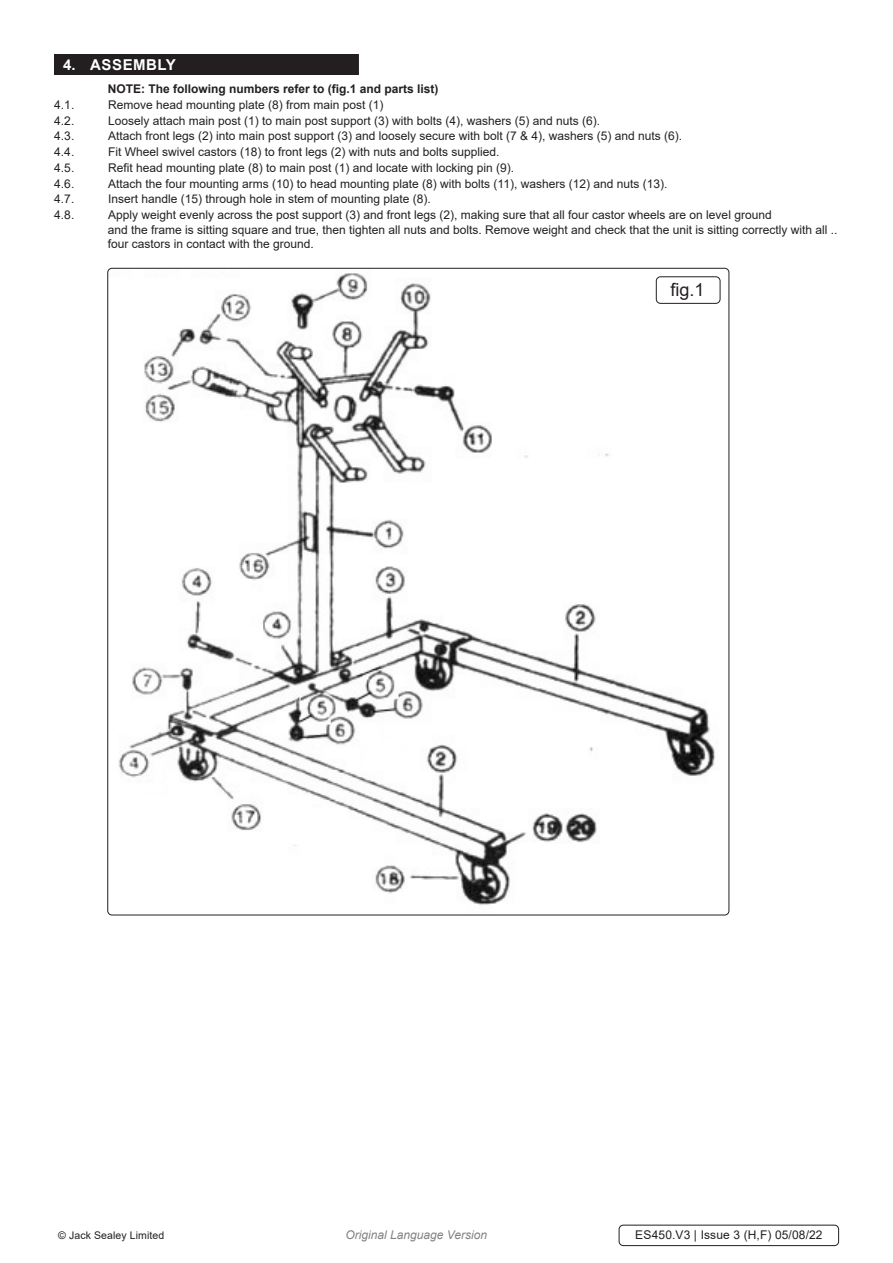
<style>
.page{position:relative;width:893px;height:1263px;background:#fff}
.page>*{position:absolute;margin:0;border:0;box-sizing:border-box;transform-origin:0 0}
.t1{font:18px "Arial";color:#231f20}
.t2{font:700 15px "Arial";letter-spacing:.035em;color:#fff}
.Specifications__Tabb{font:12px/14.4px "Arial";color:#231f20}
.Specifications__Tabb-2{font:700 12px "Arial";color:#231f20}
.Body__Footer{font:12px "Arial";letter-spacing:.01em;color:#231f20}
.t3{font:italic 12px "Arial";color:#808285}
.Body__Justified__7pt{font:10.5px "Arial";letter-spacing:.01em;color:#231f20}
</style>
<div class="page">
<div style="left:54px;top:54px;width:305px;height:21px;background:#231f20"></div>
<img style="left:109px;top:268px;width:620px;height:637px">
<div style="left:656px;top:276px;width:64px;height:28px;border:1px solid #231f20;border-radius:4px"></div>
<div style="left:619px;top:1225px;width:220px;height:21px;border:1px solid #231f20;border-radius:4px"></div>
<p class="t2" style="left:63px;top:54px;width:114px">4. ASSEMBLY</p>
<p class="Specifications__Tabb-2" style="left:108px;top:80px;width:332px">NOTE: The following numbers refer to (fig.1 and parts list)</p>
<p class="Specifications__Tabb" style="left:54px;top:97px;width:22px">4.1.</p>
<p class="Specifications__Tabb" style="left:108px;top:97px;width:277px">Remove head mounting plate (8) from main post (1)</p>
<p class="Specifications__Tabb" style="left:54px;top:113px;width:22px">4.2.</p>
<p class="Specifications__Tabb" style="left:108px;top:113px;width:494px">Loosely attach main post (1) to main post support (3) with bolts (4), washers (5) and nuts (6).</p>
<p class="Specifications__Tabb" style="left:54px;top:129px;width:22px">4.3.</p>
<p class="Specifications__Tabb" style="left:108px;top:129px;width:576px">Attach front legs (2) into main post support (3) and loosely secure with bolt (7 &amp; 4), washers (5) and nuts (6).</p>
<p class="Specifications__Tabb" style="left:54px;top:145px;width:22px">4.4.</p>
<p class="Specifications__Tabb" style="left:108px;top:145px;width:393px">Fit Wheel swivel castors (18) to front legs (2) with nuts and bolts supplied.</p>
<p class="Specifications__Tabb" style="left:54px;top:160px;width:22px">4.5.</p>
<p class="Specifications__Tabb" style="left:108px;top:160px;width:408px">Refit head mounting plate (8) to main post (1) and locate with locking pin (9).</p>
<p class="Specifications__Tabb" style="left:54px;top:176px;width:22px">4.6.</p>
<p class="Specifications__Tabb" style="left:108px;top:176px;width:561px">Attach the four mounting arms (10) to head mounting plate (8) with bolts (11), washers (12) and nuts (13).</p>
<p class="Specifications__Tabb" style="left:54px;top:192px;width:22px">4.7.</p>
<p class="Specifications__Tabb" style="left:108px;top:192px;width:324px">Insert handle (15) through hole in stem of mounting plate (8).</p>
<p class="Specifications__Tabb" style="left:54px;top:208px;width:22px">4.8.</p>
<p class="Specifications__Tabb" style="left:108px;top:208px;width:665px">Apply weight evenly across the post support (3) and front legs (2), making sure that all four castor wheels are on level ground</p>
<p class="Specifications__Tabb" style="left:108px;top:222px;width:731px">and the frame is sitting square and true, then tighten all nuts and bolts. Remove weight and check that the unit is sitting correctly with all .. four castors in contact with the ground.</p>
<p class="t1" style="left:670px;top:278px;width:36px">fig.1</p>
<p class="Body__Justified__7pt" style="left:58px;top:1228px;width:108px">© Jack Sealey Limited</p>
<p class="t3" style="left:345px;top:1227px;width:143px">Original Language Version</p>
<p class="Body__Footer" style="left:635px;top:1226px;width:189px">ES450.V3 | Issue 3 (H,F) 05/08/22</p>
</div>
